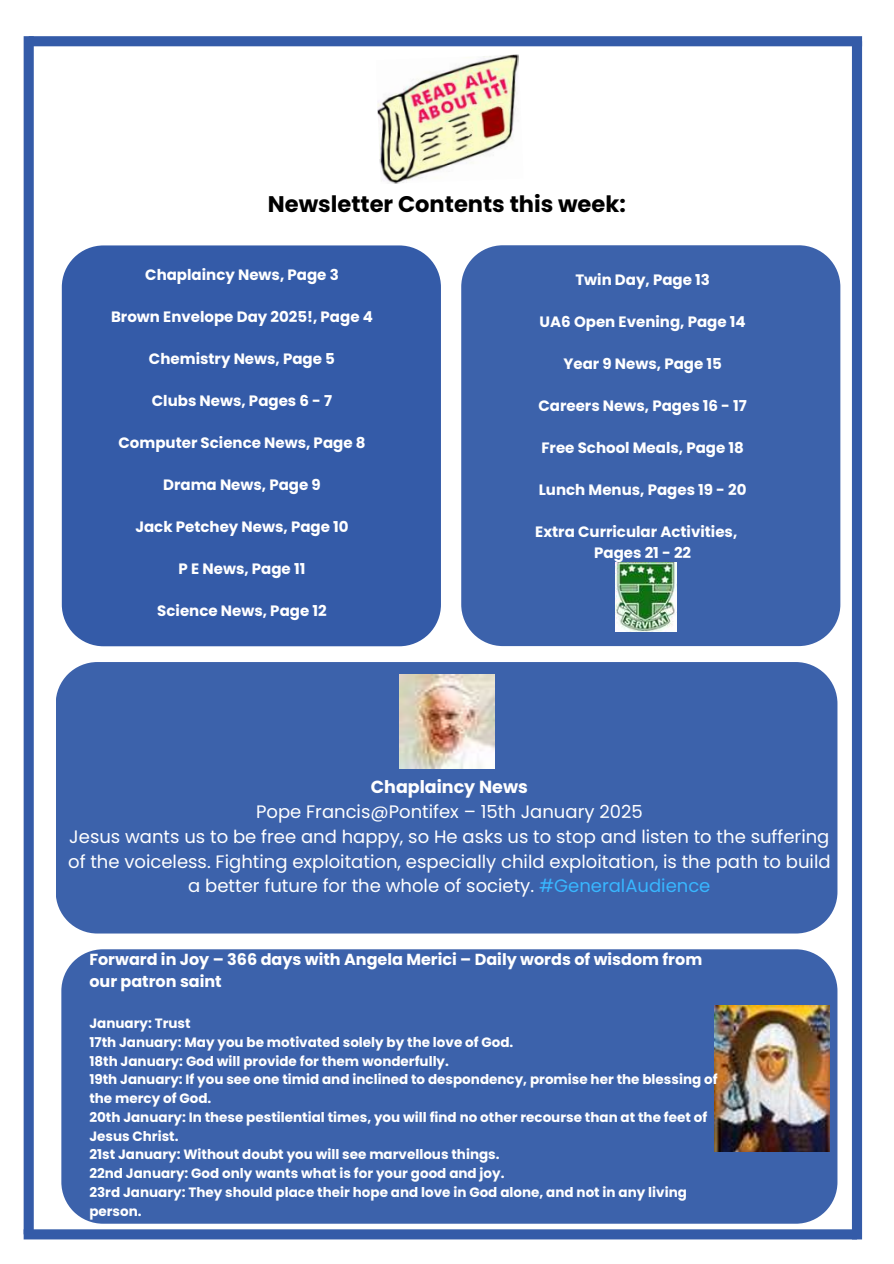
<style>
.page{position:relative;width:894px;height:1264px;background:#fff}
.page>*{position:absolute;margin:0;border:0;box-sizing:border-box;transform-origin:0 0}
.t1{font:700 22.5px "Poppins";color:#000}
.t2{font:18px/24.8px "Poppins";color:#fff;text-align:center}
.t3{font:700 17.55px "Poppins";color:#fff}
.t4{font:700 16.05px/22.4px "Poppins";color:#fff}
.t5{font:700 15px/21px "Poppins";color:#fff}
.t6{font:700 13.5px/18.8px "Poppins";color:#fff}
.s1{color:#38b6ff}
</style>
<div class="page">
<div style="left:29px;top:36px;width:832px;height:10px;background:#345ba8"></div>
<div style="left:851px;top:41px;width:10px;height:1198px;background:#345ba8"></div>
<div style="left:24px;top:1229px;width:832px;height:10px;background:#345ba8"></div>
<div style="left:24px;top:36px;width:10px;height:1198px;background:#345ba8"></div>
<img style="left:377px;top:55px;width:142px;height:129px">
<div style="left:62px;top:245px;width:379px;height:401px;background:#345ba8"></div>
<div style="left:461px;top:245px;width:379px;height:401px;background:#3c62ab"></div>
<div style="left:56px;top:662px;width:781px;height:271px;background:#3c62ab"></div>
<img style="left:399px;top:674px;width:95px;height:94px">
<div style="left:61px;top:949px;width:776px;height:274px;background:#3c62ab"></div>
<img style="left:714px;top:1005px;width:115px;height:146px">
<img style="left:615px;top:562px;width:61px;height:69px">
<h1 class="t1" style="left:268px;top:188px;width:359px">Newsletter Contents this week:</h1>
<p class="t5" style="left:145px;top:265px;width:195px">Chaplaincy News, Page 3</p>
<p class="t5" style="left:111px;top:307px;width:263px">Brown Envelope Day 2025!, Page 4</p>
<p class="t5" style="left:149px;top:348px;width:187px">Chemistry News, Page 5</p>
<p class="t5" style="left:152px;top:390px;width:182px">Clubs News, Pages 6 - 7</p>
<p class="t5" style="left:118px;top:432px;width:248px">Computer Science News, Page 8</p>
<p class="t5" style="left:163px;top:474px;width:159px">Drama News, Page 9</p>
<p class="t5" style="left:135px;top:516px;width:215px">Jack Petchey News, Page 10</p>
<p class="t5" style="left:178px;top:558px;width:128px">P E News, Page 11</p>
<p class="t5" style="left:157px;top:600px;width:171px">Science News, Page 12</p>
<p class="t5" style="left:575px;top:269px;width:136px">Twin Day, Page 13</p>
<p class="t5" style="left:539px;top:311px;width:207px">UA6 Open Evening, Page 14</p>
<p class="t5" style="left:563px;top:353px;width:160px">Year 9 News, Page 15</p>
<p class="t5" style="left:538px;top:395px;width:210px">Careers News, Pages 16 - 17</p>
<p class="t5" style="left:541px;top:437px;width:204px">Free School Meals, Page 18</p>
<p class="t5" style="left:538px;top:479px;width:209px">Lunch Menus, Pages 19 - 20</p>
<p class="t5" style="left:594px;top:521px;width:145px;text-indent:-59px">Extra Curricular Activities,<br>Pages 21 - 22</p>
<p class="t3" style="left:371px;top:775px;width:158px">Chaplaincy News</p>
<p class="t2" style="left:68px;top:799px;width:763px">Pope Francis@Pontifex – 15th January 2025<br>Jesus wants us to be free and happy, so He asks us to stop and listen to the suffering of the voiceless. Fighting exploitation, especially child exploitation, is the path to build a better future for the whole of society. <span class="s1">#GeneralAudience</span></p>
<p class="t4" style="left:89px;top:948px;width:614px">Forward in Joy – 366 days with Angela Merici – Daily words of wisdom from our patron saint</p>
<p class="t6" style="left:89px;top:1013px;width:629px">January: Trust<br>17th January: May you be motivated solely by the love of God.<br>18th January: God will provide for them wonderfully.<br>19th January: If you see one timid and inclined to despondency, promise her the blessing of the mercy of God.<br>20th January: In these pestilential times, you will find no other recourse than at the feet of Jesus Christ.<br>21st January: Without doubt you will see marvellous things.<br>22nd January: God only wants what is for your good and joy.<br>23rd January: They should place their hope and love in God alone, and not in any living person.</p>
</div>
